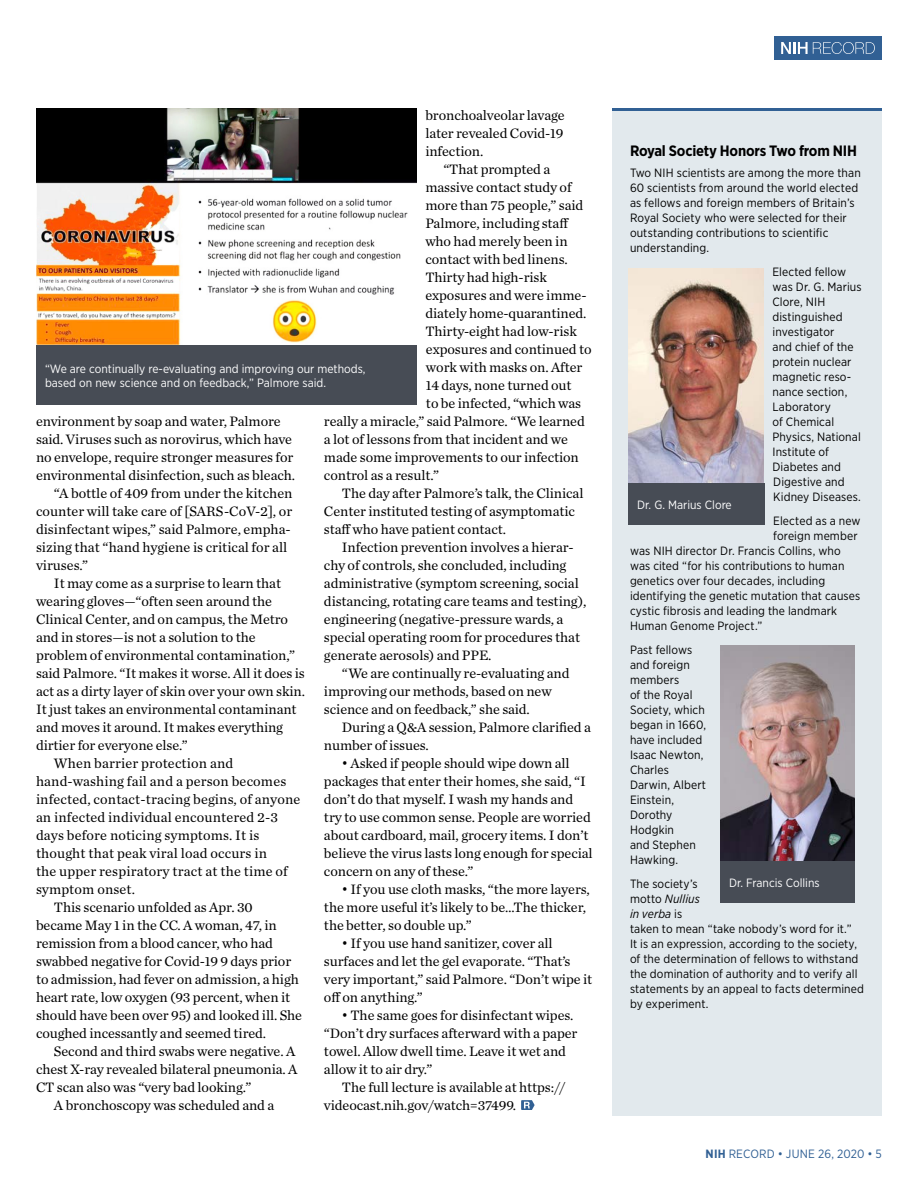
<style>
.page{position:relative;width:918px;height:1188px;background:#fff}
.page>*{position:absolute;margin:0;border:0;box-sizing:border-box;transform-origin:0 0}
.Sidebar__Head_2{font:700 15px "Gotham Narrow";letter-spacing:-.015em;color:#000}
.Body_1{font:14.25px/18px "Chronicle Text G1";letter-spacing:-.005em;color:#000}
.Body_2__Briefs_and_S{font:12px/15px "Gotham Narrow";letter-spacing:.01em;color:#000}
.Photo_caption_revers{font:12px/13.5px "Gotham Narrow";color:#fff}
.t1{font:12px "Gotham Narrow";letter-spacing:.01em;color:#316094}
.s1{font-family:"Gotham Narrow"}
.s2{font-style:italic}
.s3{font-weight:700}
</style>
<div class="page">
<div style="left:774px;top:36px;width:108px;height:24px;background:#316094"></div>
<svg style="left:781px;top:42px;width:94px;height:12px"></svg>
<div style="left:612px;top:108px;width:270px;height:1008px;background:#e2e9ed"></div>
<img style="left:628px;top:268px;width:136px;height:215px">
<hr style="left:612px;top:108px;width:270px;height:3px;background:#316094">
<img style="left:36px;top:109px;width:380px;height:236px">
<div style="left:628px;top:483px;width:136px;height:42px;background:#474c55"></div>
<svg style="left:521px;top:1100px;width:14px;height:10px"></svg>
<div style="left:36px;top:345px;width:381px;height:60px;background:#474c55"></div>
<img style="left:720px;top:646px;width:135px;height:215px">
<div style="left:720px;top:861px;width:135px;height:42px;background:#474c55"></div>
<p class="Body_1" style="left:425px;top:105px;width:141px;text-align:justify">bronchoalveolar lavage later revealed Covid-19 infection.</p>
<p class="Body_1" style="left:443px;top:159px;width:108px">“That prompted a</p>
<p class="Body_1" style="left:425px;top:177px;width:148px">massive contact study of</p>
<p class="Body_1" style="left:425px;top:195px;width:159px">more than 75 people,” said</p>
<p class="Body_1" style="left:425px;top:213px;width:145px">Palmore, including staff</p>
<p class="Body_1" style="left:425px;top:231px;width:144px">who had merely been in</p>
<p class="Body_1" style="left:425px;top:249px;width:144px">contact with bed linens.</p>
<p class="Body_1" style="left:425px;top:267px;width:123px">Thirty had high-risk</p>
<p class="Body_1" style="left:425px;top:285px;width:163px">exposures and were imme-</p>
<p class="Body_1" style="left:425px;top:303px;width:163px">diately home-quarantined.</p>
<p class="Body_1" style="left:425px;top:321px;width:153px">Thirty-eight had low-risk</p>
<p class="Body_1" style="left:426px;top:339px;width:167px">exposures and continued to</p>
<p class="Body_1" style="left:426px;top:357px;width:158px">work with masks on. After</p>
<p class="Body_1" style="left:426px;top:375px;width:147px">14 days, none turned out</p>
<p class="Body_1" style="left:426px;top:393px;width:157px">to be infected, “which was</p>
<p class="Body_1" style="left:324px;top:411px;width:262px">really a miracle,” said Palmore. “We learned</p>
<p class="Body_1" style="left:324px;top:429px;width:245px">a lot of lessons from that incident and we</p>
<p class="Body_1" style="left:324px;top:447px;width:256px">made some improvements to our infection</p>
<p class="Body_1" style="left:324px;top:465px;width:117px">control as a result.”</p>
<p class="Body_1" style="left:324px;top:483px;width:261px;text-indent:18px">The day after Palmore’s talk, the Clinical<br>Center instituted testing of asymptomatic staff who have patient contact.</p>
<p class="Body_1" style="left:324px;top:537px;width:264px;text-indent:18px">Infection prevention involves a hierar&shy;chy of controls, she concluded, including administrative (symptom screening, social distancing, rotating care teams and testing), engineering (negative-pressure wards, a special operating room for procedures that generate aerosols) and PPE.</p>
<p class="Body_1" style="left:324px;top:663px;width:247px;text-indent:18px">“We are continually re-evaluating and improving our methods, based on new science and on feedback,” she said.</p>
<p class="Body_1" style="left:324px;top:717px;width:268px;text-indent:18px">During a Q&amp;A session, Palmore clarified a number of issues.</p>
<p class="Body_1" style="left:324px;top:753px;width:270px;text-indent:18px"><span class="s1">•</span> Asked if people should wipe down all packages that enter their homes, she said, “I don’t do that myself. I wash my hands and try to use common sense. People are worried about cardboard, mail, grocery items. I don’t believe the virus lasts long enough for special concern on any of these.”</p>
<p class="Body_1" style="left:324px;top:879px;width:267px;text-indent:18px"><span class="s1">•</span> If you use cloth masks, “the more layers, the more useful it’s likely to be…The thicker, the better, so double up.”</p>
<p class="Body_1" style="left:324px;top:933px;width:270px;text-indent:18px"><span class="s1">•</span> If you use hand sanitizer, cover all surfaces and let the gel evaporate. “That’s very important,” said Palmore. “Don’t wipe it off on anything.”</p>
<p class="Body_1" style="left:324px;top:1005px;width:255px;text-indent:18px"><span class="s1">•</span> The same goes for disinfectant wipes. “Don’t dry surfaces afterward with a paper towel. Allow dwell time. Leave it wet and allow it to air dry.”</p>
<p class="Body_1" style="left:324px;top:1077px;width:243px;text-indent:18px">The full lecture is available at https:// videocast.nih.gov/watch=37499.</p>
<p class="Photo_caption_revers" style="left:45px;top:362px;width:322px">“We are continually re-evaluating and improving our methods, based on new science and on feedback,” Palmore said.</p>
<p class="Body_1" style="left:36px;top:411px;width:261px">environment by soap and water, Palmore said. Viruses such as norovirus, which have no envelope, require stronger measures for environmental disinfection, such as bleach.</p>
<p class="Body_1" style="left:36px;top:483px;width:258px;text-indent:18px">“A bottle of 409 from under the kitchen counter will take care of [SARS-CoV-2], or disinfectant wipes,” said Palmore, empha&shy;sizing that “hand hygiene is critical for all viruses.”</p>
<p class="Body_1" style="left:36px;top:573px;width:270px;text-indent:18px">It may come as a surprise to learn that wearing gloves—“often seen around the Clinical Center, and on campus, the Metro and in stores—is not a solution to the problem of environmental contamination,” said Palmore. “It makes it worse. All it does is act as a dirty layer of skin over your own skin.<br>It just takes an environmental contaminant and moves it around. It makes everything dirtier for everyone else.”</p>
<p class="Body_1" style="left:36px;top:753px;width:266px;text-indent:18px">When barrier protection and hand-washing fail and a person becomes infected, contact-tracing begins, of anyone an infected individual encountered 2-3 days before noticing symptoms. It is thought that peak viral load occurs in<br>the upper respiratory tract at the time of symptom onset.</p>
<p class="Body_1" style="left:36px;top:897px;width:268px;text-indent:18px">This scenario unfolded as Apr. 30 became May 1 in the CC. A woman, 47, in remission from a blood cancer, who had swabbed negative for Covid-19 9 days prior to admission, had fever on admission, a high heart rate, low oxygen (93 percent, when it should have been over 95) and looked ill. She coughed incessantly and seemed tired.</p>
<p class="Body_1" style="left:36px;top:1041px;width:263px;text-indent:18px">Second and third swabs were negative. A chest X-ray revealed bilateral pneumonia. A<br>CT scan also was “very bad looking.”</p>
<p class="Body_1" style="left:54px;top:1095px;width:222px">A bronchoscopy was scheduled and a</p>
<p class="Sidebar__Head_2" style="left:630px;top:141px;width:228px">Royal Society Honors Two from NIH</p>
<p class="Body_2__Briefs_and_S" style="left:630px;top:165px;width:232px">Two NIH scientists are among the more than 60 scientists from around the world elected as fellows and foreign members of Britain’s Royal Society who were selected for their outstanding contributions to scientific understanding.</p>
<p class="Body_2__Briefs_and_S" style="left:772px;top:264px;width:91px">Elected fellow was Dr. G. Marius<br>Clore, NIH distinguished investigator<br>and chief of the protein nuclear magnetic reso&shy;nance section,<br>Laboratory<br>of Chemical<br>Physics, National<br>Institute of<br>Diabetes and<br>Digestive and<br>Kidney Diseases.</p>
<p class="Body_2__Briefs_and_S" style="left:773px;top:513px;width:89px">Elected as a new</p>
<p class="Body_2__Briefs_and_S" style="left:773px;top:528px;width:86px">foreign member</p>
<p class="Body_2__Briefs_and_S" style="left:630px;top:543px;width:212px">was NIH director Dr. Francis Collins, who</p>
<p class="Body_2__Briefs_and_S" style="left:630px;top:558px;width:216px">was cited “for his contributions to human</p>
<p class="Body_2__Briefs_and_S" style="left:630px;top:573px;width:197px">genetics over four decades, including</p>
<p class="Body_2__Briefs_and_S" style="left:630px;top:588px;width:232px">identifying the genetic mutation that causes</p>
<p class="Body_2__Briefs_and_S" style="left:630px;top:603px;width:209px">cystic fibrosis and leading the landmark</p>
<p class="Body_2__Briefs_and_S" style="left:630px;top:618px;width:134px">Human Genome Project.”</p>
<p class="Body_2__Briefs_and_S" style="left:630px;top:642px;width:78px">Past fellows and foreign members<br>of the Royal<br>Society, which began in 1660, have included<br>Isaac Newton,<br>Charles<br>Darwin, Albert<br>Einstein,<br>Dorothy<br>Hodgkin<br>and Stephen<br>Hawking.</p>
<p class="Body_2__Briefs_and_S" style="left:630px;top:876px;width:236px">The society’s<br>motto <span class="s2">Nullius<br>in verba</span> is<br>taken to mean “take nobody’s word for it.”<br>It is an expression, according to the society, of the determination of fellows to withstand the domination of authority and to verify all statements by an appeal to facts determined by experiment.</p>
<p class="Photo_caption_revers" style="left:637px;top:498px;width:96px">Dr. G. Marius Clore</p>
<p class="Photo_caption_revers" style="left:729px;top:876px;width:92px">Dr. Francis Collins</p>
<p class="t1" style="left:706px;top:1146px;width:178px"><span class="s3">NIH</span> RECORD • JUNE 26, 2020 • 5</p>
</div>
